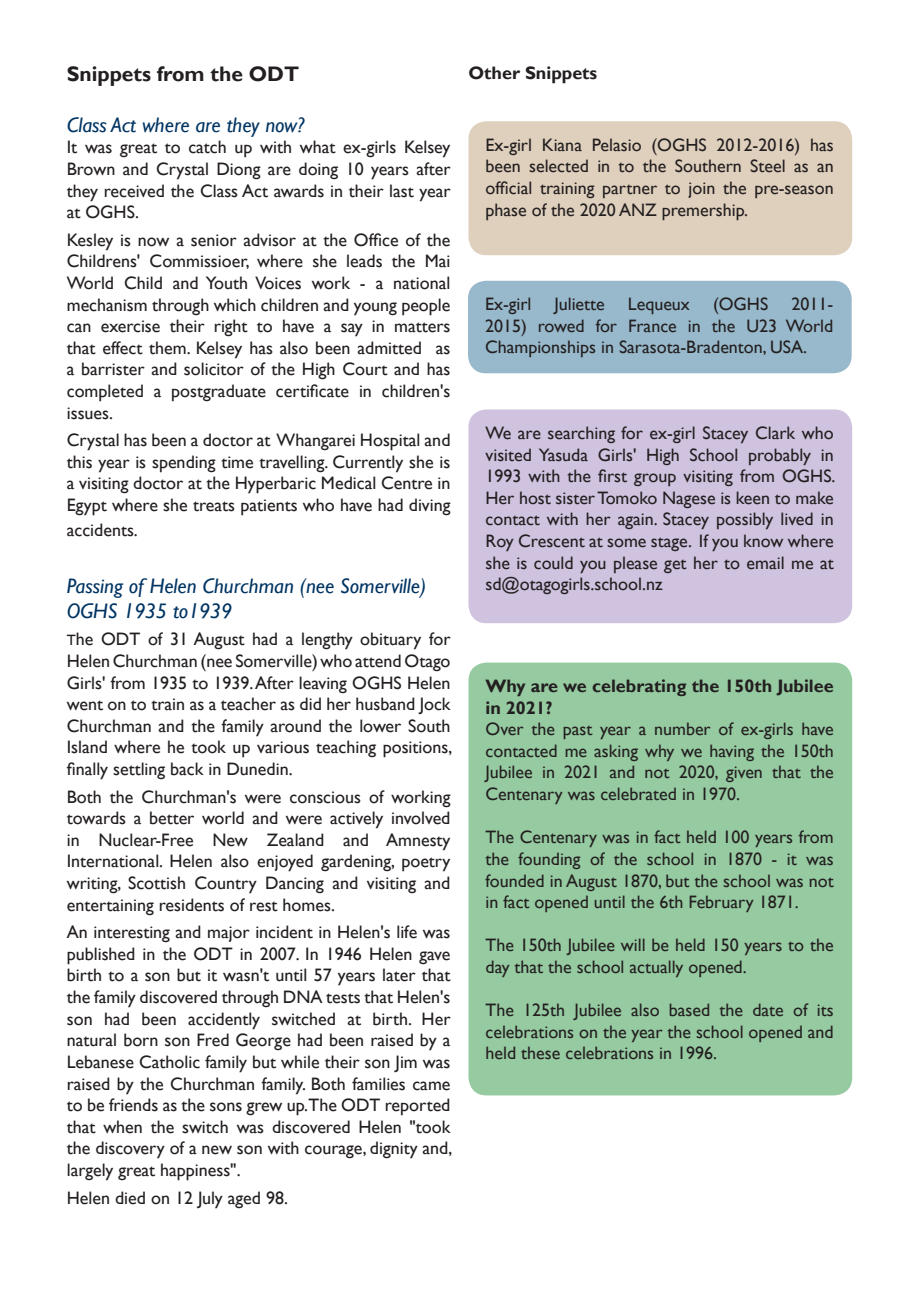
<style>
.page{position:relative;width:919px;height:1289px;background:#fff}
.page>*{position:absolute;margin:0;border:0;box-sizing:border-box;transform-origin:0 0}
.t1{font:italic 21px "Gill Sans";color:#003462}
.t2{font:700 21px "Gill Sans";color:#231f20}
.t3{font:18px/21.6px "Gill Sans";color:#231f20;text-align:justify}
.t4{font:700 18px/21.6px "Gill Sans";color:#231f20}
.s1{font-size:15px}
</style>
<div class="page">
<div style="left:468px;top:121px;width:384px;height:134px;background:#dfd0bd;border-radius:18px"></div>
<div style="left:468px;top:281px;width:383px;height:92px;background:#98b9cb;border-radius:18px"></div>
<div style="left:468px;top:409px;width:384px;height:214px;background:#d0c3df;border-radius:18px"></div>
<div style="left:468px;top:662px;width:384px;height:433px;background:#96caa1;border-radius:18px"></div>
<p class="t2" style="left:67px;top:62px;width:234px">Snippets from the ODT</p>
<p class="t1" style="left:67px;top:112px;width:239px">Class Act where are they now?</p>
<p class="t3" style="left:67px;top:137px;width:385px">It was great to catch up with what ex-girls Kelsey Brown and Crystal Diong are doing 10 years after they received the Class Act awards in their last year at OGHS.</p>
<p class="t3" style="left:67px;top:229px;width:385px">Kesley is now a senior advisor at the Office of the Childrens' Commissioer, where she leads the Mai World Child and Youth Voices work - a national mechanism through which children and young people can exercise their right to have a say in matters that effect them. Kelsey has also been admitted as a barrister and solicitor of the High Court and has completed a postgraduate certificate in children's issues.</p>
<p class="t3" style="left:67px;top:429px;width:385px">Crystal has been a doctor at Whangarei Hospital and this year is spending time travelling. Currently she is a visiting doctor at the Hyperbaric Medical Centre in Egypt where she treats patients who have had diving</p>
<p class="t3" style="left:67px;top:519px;width:73px">accidents.</p>
<p class="t1" style="left:67px;top:573px;width:361px">Passing of Helen Churchman (nee Somerville)</p>
<p class="t1" style="left:67px;top:598px;width:167px">OGHS 1935 to1939</p>
<p class="t3" style="left:67px;top:629px;width:387px"><span class="s1">T</span>he ODT of 31 August had a lengthy obituary for Helen Churchman (nee Somerville) who attend Otago Girls' from 1935 to 1939. After leaving OGHS Helen went on to train as a teacher as did her husband Jock Churchman and the family around the lower South Island where he took up various teaching positions, finally settling back in Dunedin.</p>
<p class="t3" style="left:67px;top:786px;width:385px">Both the Churchman's were conscious of working towards a better world and were actively involved in Nuclear-Free New Zealand and Amnesty International. Helen also enjoyed gardening, poetry writing, Scottish Country Dancing and visiting and entertaining residents of rest homes.</p>
<p class="t3" style="left:67px;top:921px;width:387px">An interesting and major incident in Helen's life was published in the ODT in 2007. In 1946 Helen gave birth to a son but it wasn't until 57 years later that the family discovered through DNA tests that Helen's son had been accidently switched at birth. Her natural born son Fred George had been raised by a Lebanese Catholic family but while their son Jim was raised by the Churchman family. Both families came to be friends as the sons grew up.The ODT reported that when the switch was discovered Helen "took the discovery of a new son with courage, dignity and, largely great happiness".</p>
<p class="t3" style="left:67px;top:1186px;width:223px">Helen died on 12 July aged 98.</p>
<p class="t4" style="left:468px;top:63px;width:130px">Other Snippets</p>
<p class="t3" style="left:485px;top:134px;width:350px">Ex-girl Kiana Pelasio (OGHS 2012-2016) has been selected in to the Southern Steel as an official training partner to join the pre-season phase of the 2020 ANZ premership.</p>
<p class="t3" style="left:485px;top:294px;width:48px">Ex-girl</p>
<p class="t3" style="left:554px;top:294px;width:52px">Juliette</p>
<p class="t3" style="left:627px;top:294px;width:64px">Lequeux</p>
<p class="t3" style="left:713px;top:294px;width:57px">(OGHS</p>
<p class="t3" style="left:485px;top:294px;width:350px;text-indent:306px">2011- 2015) rowed for France in the U23 World Championships in Sarasota-Bradenton, USA.</p>
<p class="t3" style="left:485px;top:422px;width:351px">We are searching for ex-girl Stacey Clark who visited Yasuda Girls' High School probably in 1993 with the first group visiting from OGHS.<br>Her host sister Tomoko Nagese is keen to make contact with her again. Stacey possibly lived in Roy Crescent at some stage. If you know where she is could you please get her to email me at sd@otagogirls.school.nz</p>
<p class="t4" style="left:485px;top:675px;width:350px">Why are we celebrating the 150th Jubilee in 2021?</p>
<p class="t3" style="left:485px;top:718px;width:350px">Over the past year a number of ex-girls have contacted me asking why we having the 150th Jubilee in 2021 and not 2020, given that the Centenary was celebrated in 1970.</p>
<p class="t3" style="left:485px;top:826px;width:350px">The Centenary was in fact held 100 years from the founding of the school in 1870 - it was founded in August 1870, but the school was not in fact opened until the 6th February 1871.</p>
<p class="t3" style="left:485px;top:934px;width:350px">The 150th Jubilee will be held 150 years to the day that the school actually opened.</p>
<p class="t3" style="left:485px;top:999px;width:350px">The 125th Jubilee also based the date of its celebrations on the year the school opened and held these celebrations in 1996.</p>
</div>
